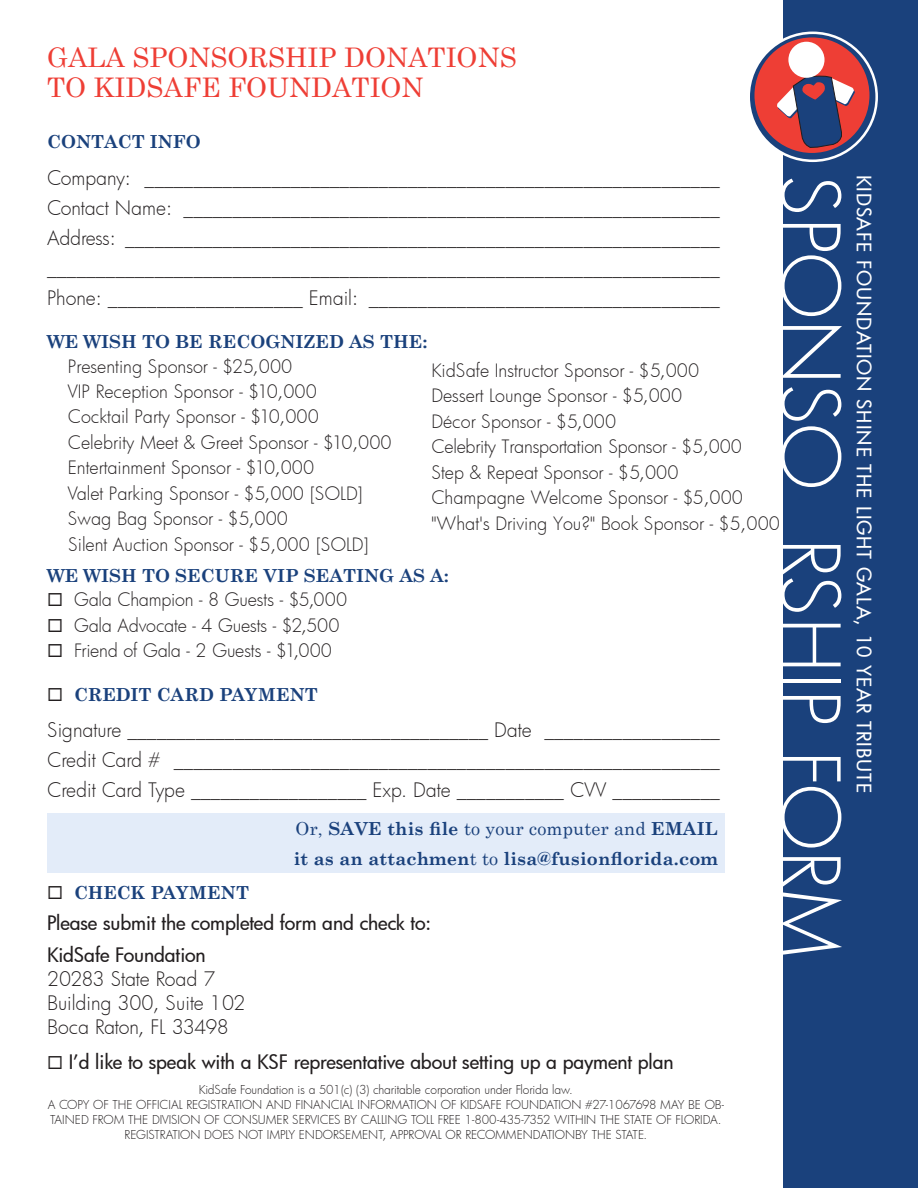
<style>
.page{position:relative;width:918px;height:1188px;background:#fff}
.page>*{position:absolute;margin:0;border:0;box-sizing:border-box;transform-origin:0 0}
.t1{font:300 78px "Futura";color:#fff}
.t2{font:27px/30px "Century Schoolbook";color:#ee3e35}
.t3{font:300 19.5px "Futura";color:#231f20}
.t4{font:500 19.5px "Futura";letter-spacing:-.005em;color:#231f20}
.t5{font:500 19.5px "Futura";letter-spacing:.05em;color:#fff}
.t6{font:300 18px/25.5px "Futura";color:#231f20}
.t7{font:700 18px/30px "Century Schoolbook";color:#1a417c}
.t8{font:300 12px/15px "Futura";color:#231f20;text-align:center}
.s1{font-weight:400}
</style>
<div class="page">
<div style="left:783px;top:0;width:135px;height:1188px;background:#1a417c"></div>
<svg style="left:747px;top:32px;width:131px;height:130px"></svg>
<svg style="left:750px;top:34px;width:125px;height:126px"></svg>
<div style="left:754px;top:37px;width:115px;height:116px;background:#ee3e35;border-radius:50%"></div>
<div style="left:788px;top:42px;width:37px;height:36px;background:#fff;border-radius:50%"></div>
<svg style="left:777px;top:76px;width:78px;height:72px"></svg>
<div style="left:47px;top:813px;width:678px;height:60px;background:#e3ecf9"></div>
<p class="t2" style="left:47px;top:40px;width:471px">GALA SPONSORSHIP DONATIONS<br>TO KIDSAFE FOUNDATION</p>
<p class="t7" style="left:47px;top:126px;width:155px">CONTACT INFO</p>
<p class="t3" style="left:47px;top:164px;width:674px">Company: ___________________________________________________________</p>
<p class="t3" style="left:47px;top:194px;width:674px">Contact Name: _______________________________________________________</p>
<p class="t3" style="left:47px;top:224px;width:674px">Address: _____________________________________________________________</p>
<p class="t3" style="left:47px;top:254px;width:674px">_____________________________________________________________________</p>
<p class="t3" style="left:47px;top:284px;width:674px">Phone: ____________________ Email: ____________________________________</p>
<p class="t7" style="left:47px;top:326px;width:382px">WE WISH TO BE RECOGNIZED AS THE:</p>
<p class="t6" style="left:68px;top:353px;width:325px">Presenting Sponsor - $25,000<br>VIP Reception Sponsor - $10,000<br>Cocktail Party Sponsor - $10,000<br>Celebrity Meet &amp; Greet Sponsor - $10,000<br>Entertainment Sponsor - $10,000<br>Valet Parking Sponsor - $5,000 [SOLD] Swag Bag Sponsor - $5,000<br>Silent Auction Sponsor - $5,000 [SOLD]</p>
<p class="t7" style="left:47px;top:560px;width:403px">WE WISH TO SECURE VIP SEATING AS A:</p>
<p class="t6" style="left:74px;top:587px;width:275px">Gala Champion - 8 Guests - $5,000</p>
<p class="t6" style="left:74px;top:612px;width:267px">Gala Advocate - 4 Guests - $2,500</p>
<p class="t6" style="left:74px;top:638px;width:260px">Friend of Gala - 2 Guests - $1,000</p>
<p class="t7" style="left:74px;top:678px;width:245px">CREDIT CARD PAYMENT</p>
<p class="t3" style="left:47px;top:717px;width:674px">Signature _____________________________________ Date __________________</p>
<p class="t3" style="left:47px;top:747px;width:674px">Credit Card # ________________________________________________________</p>
<p class="t3" style="left:47px;top:777px;width:674px">Credit Card Type __________________ Exp. Date ___________ CVV ___________</p>
<p class="t1" style="left:863px;top:175px;width:785px;rotate:90deg">SPONSO RSHIP FORM</p>
<p class="t5" style="left:877px;top:175px;width:620px;rotate:90deg">KIDSAFE FOUNDATION SHINE THE LIGHT GALA, 10 YEAR TRIBUTE</p>
<p class="t6" style="left:431px;top:357px;width:350px">KidSafe Instructor Sponsor - $5,000<br>Dessert Lounge Sponsor - $5,000<br>Décor Sponsor - $5,000<br>Celebrity Transportation Sponsor - $5,000<br>Step &amp; Repeat Sponsor - $5,000<br>Champagne Welcome Sponsor - $5,000 "What's Driving You?" Book Sponsor - $5,000</p>
<p class="t7" style="left:294px;top:812px;width:426px"><span class="s1">Or,</span> SAVE this file <span class="s1">to your computer and</span> EMAIL it as an attachmen<span class="s1">t to</span> lisa@fusionflorida.com</p>
<p class="t7" style="left:74px;top:877px;width:177px">CHECK PAYMENT</p>
<p class="t4" style="left:47px;top:910px;width:386px">Please submit the completed form and check to:</p>
<p class="t4" style="left:47px;top:942px;width:160px">KidSafe Foundation</p>
<p class="t3" style="left:47px;top:966px;width:170px">20283 State Road 7</p>
<p class="t3" style="left:47px;top:990px;width:200px">Building 300, Suite 102</p>
<p class="t3" style="left:47px;top:1014px;width:183px">Boca Raton, FL 33498</p>
<p class="t4" style="left:47px;top:1049px;width:628px">◻ I’d like to speak with a KSF representative about setting up a payment plan</p>
<p class="t8" style="left:199px;top:1082px;width:376px">KidSafe Foundation is a 501(c) (3) charitable corporation under Florida law.</p>
<p class="t8" style="left:48px;top:1097px;width:678px">A COPY OF THE OFFICIAL REGISTRATION AND FINANCIAL INFORMATION OF KIDSAFE FOUNDATION #27-1067698 MAY BE OB-<br>TAINED FROM THE DIVISION OF CONSUMER SERVICES BY CALLING TOLL FREE 1-800-435-7352 WITHIN THE STATE OF FLORIDA.<br>REGISTRATION DOES NOT IMPLY ENDORSEMENT, APPROVAL OR RECOMMENDATIONBY THE STATE.</p>
</div>
